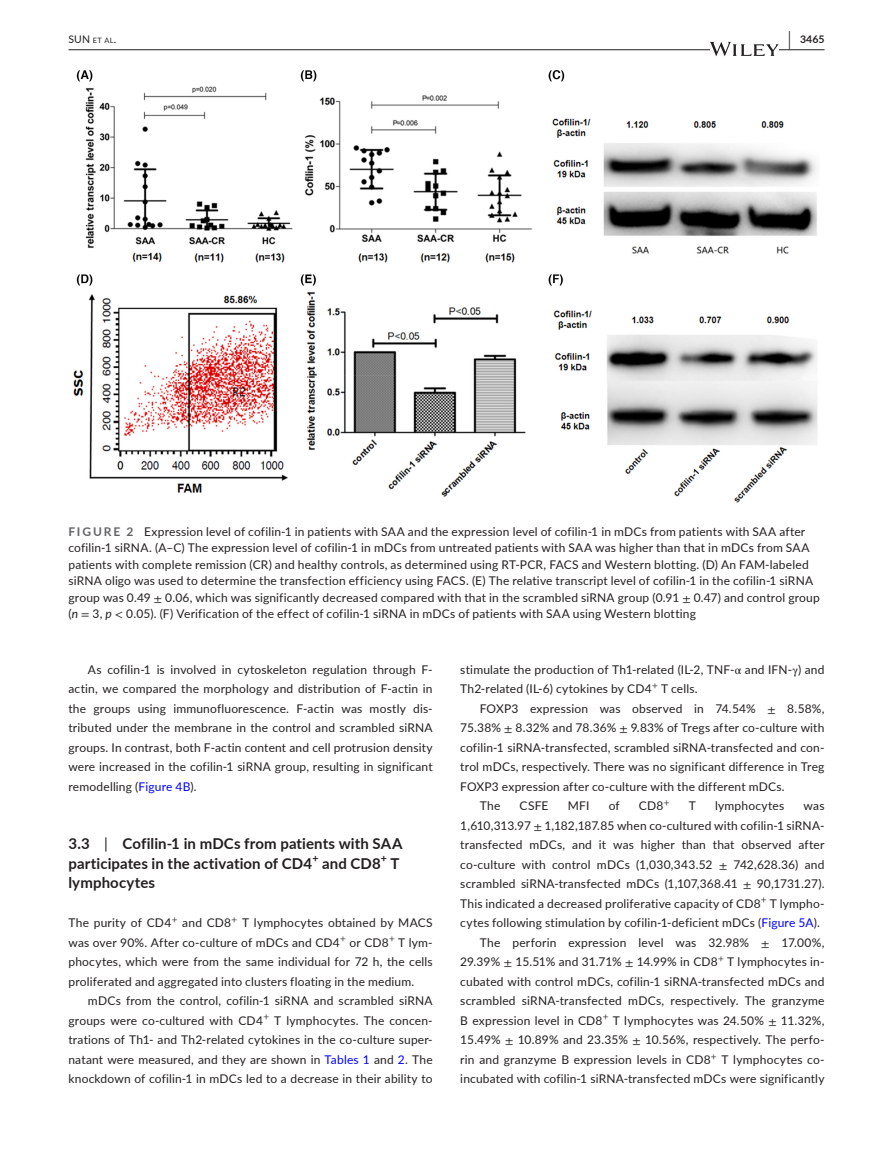
<style>
.page{position:relative;width:893px;height:1174px;background:#fff}
.page>*{position:absolute;margin:0;border:0;box-sizing:border-box;transform-origin:0 0}
.t1{font:700 15px/19.5px "Lato";letter-spacing:.005em;color:#231f20}
.t2{font:12px/19.5px "Lato";letter-spacing:.015em;color:#231f20;text-align:justify}
.t3{font:10.5px "Lato";color:#231f20}
.t4{font:700 10.5px "Lato";color:#231f20}
.t5{font:8.4px "STIX";color:#231f20}
.s1{font-size:7.35px}
.s2{font-size:19.5px}
.s3{font-weight:700;color:#636366}
.s4{font-family:"STIX"}
.s5{font-style:italic}
.s6{color:#00f}
.s7{font-weight:400}
</style>
<div class="page">
<hr style="left:68px;top:49px;width:756px;height:1px;background:#231f20">
<svg style="left:710px;top:42px;width:69px;height:14px"></svg>
<img style="left:73px;top:70px;width:745px;height:433px">
<p class="t3" style="left:68px;top:31px;width:49px">SUN <span class="s1">et al</span>.</p>
<p class="t4" style="left:789px;top:31px;width:37px"><span class="s2">|</span> 3465</p>
<p class="t2" style="left:68px;top:522px;width:753px;line-height:16.5px;text-align:left"><span class="s3">FIGURE 2</span> Expression level of cofilin-1 in patients with SAA and the expression level of cofilin-1 in mDCs from patients with SAA after cofilin-1 siRNA. (A–C) The expression level of cofilin-1 in mDCs from untreated patients with SAA was higher than that in mDCs from SAA patients with complete remission (CR) and healthy controls, as determined using RT-PCR, FACS and Western blotting. (D) An FAM-labeled siRNA oligo was used to determine the transfection efficiency using FACS. (E) The relative transcript level of cofilin-1 in the cofilin-1 siRNA group was 0.49 <span class="s4">±</span> 0.06, which was significantly decreased compared with that in the scrambled siRNA group (0.91 <span class="s4">±</span> 0.47) and control group (<span class="s5">n</span> <span class="s4">=</span> 3, <span class="s5">p</span> <span class="s4">&lt;</span> 0.05). (F) Verification of the effect of cofilin-1 siRNA in mDCs of patients with SAA using Western blotting</p>
<p class="t2" style="left:68px;top:659px;width:366px;text-indent:20px">As cofilin-1 is involved in cytoskeleton regulation through F&shy;actin, we compared the morphology and distribution of F-actin in the groups using immunofluorescence. F-actin was mostly dis&shy;tributed under the membrane in the control and scrambled siRNA groups. In contrast, both F-actin content and cell protrusion density were increased in the cofilin-1 siRNA group, resulting in significant remodelling (<span class="s6">Figure 4B</span>).</p>
<p class="t1" style="left:68px;top:833px;width:335px">3.3 <span class="s7">|</span> Cofilin-1 in mDCs from patients with SAA participates in the activation of CD4</p>
<p class="t4" style="left:312px;top:850px;width:8px">+</p>
<p class="t1" style="left:322px;top:853px;width:60px">and CD8</p>
<p class="t4" style="left:381px;top:850px;width:8px">+</p>
<p class="t1" style="left:390px;top:853px;width:10px">T</p>
<p class="t1" style="left:68px;top:872px;width:88px">lymphocytes</p>
<p class="t2" style="left:68px;top:912px;width:104px">The purity of CD4</p>
<p class="t5" style="left:172px;top:913px;width:7px">+</p>
<p class="t2" style="left:182px;top:912px;width:50px">and CD8</p>
<p class="t5" style="left:232px;top:913px;width:7px">+</p>
<p class="t2" style="left:68px;top:912px;width:366px;text-indent:174px">T lymphocytes obtained by MACS was over 90%. After co-culture of mDCs and CD4</p>
<p class="t5" style="left:340px;top:933px;width:7px">+</p>
<p class="t2" style="left:350px;top:932px;width:41px">or CD8</p>
<p class="t5" style="left:389px;top:933px;width:7px">+</p>
<p class="t2" style="left:68px;top:932px;width:366px;text-indent:330px">T lym&shy;phocytes, which were from the same individual for 72 h, the cells proliferated and aggregated into clusters floating in the medium.</p>
<p class="t2" style="left:68px;top:990px;width:366px;text-indent:20px">mDCs from the control, cofilin-1 siRNA and scrambled siRNA groups were co-cultured with CD4<sup>+</sup> T lymphocytes. The concen&shy;trations of Th1- and Th2-related cytokines in the co-culture super&shy;natant were measured, and they are shown in <span class="s6">Tables 1</span> and <span class="s6">2</span>. The knockdown of cofilin-1 in mDCs led to a decrease in their ability to</p>
<p class="t2" style="left:460px;top:659px;width:366px">stimulate the production of Th1-related (IL-2, TNF-<span class="s4">α</span> and IFN-<span class="s4">γ</span>) and<br>Th2-related (IL-6) cytokines by CD4</p>
<p class="t5" style="left:652px;top:679px;width:7px">+</p>
<p class="t2" style="left:661px;top:678px;width:38px">T cells.</p>
<p class="t2" style="left:480px;top:698px;width:346px">FOXP3 expression was observed in 74.54% <span class="s4">±</span> 8.58%,</p>
<p class="t2" style="left:460px;top:717px;width:366px">75.38% <span class="s4">±</span> 8.32% and 78.36% <span class="s4">±</span> 9.83% of Tregs after co-culture with</p>
<p class="t2" style="left:460px;top:737px;width:366px">cofilin-1 siRNA-transfected, scrambled siRNA-transfected and con-</p>
<p class="t2" style="left:460px;top:756px;width:366px">trol mDCs, respectively. There was no significant difference in Treg</p>
<p class="t2" style="left:460px;top:776px;width:326px">FOXP3 expression after co-culture with the different mDCs.</p>
<p class="t2" style="left:480px;top:795px;width:22px">The</p>
<p class="t2" style="left:520px;top:795px;width:30px">CSFE</p>
<p class="t2" style="left:568px;top:795px;width:23px">MFI</p>
<p class="t2" style="left:609px;top:795px;width:13px">of</p>
<p class="t2" style="left:639px;top:795px;width:32px">CD8<sup>+</sup></p>
<p class="t2" style="left:689px;top:795px;width:9px">T</p>
<p class="t2" style="left:715px;top:795px;width:71px">lymphocytes</p>
<p class="t2" style="left:460px;top:795px;width:366px;text-indent:343px">was 1,610,313.97 <span class="s4">±</span> 1,182,187.85 when co-cultured with cofilin-1 siRNA&shy;transfected mDCs, and it was higher than that observed after co-culture with control mDCs (1,030,343.52 <span class="s4">±</span> 742,628.36) and scrambled siRNA-transfected mDCs (1,107,368.41 <span class="s4">±</span> 90,1731.27).<br>This indicated a decreased proliferative capacity of CD8</p>
<p class="t5" style="left:761px;top:894px;width:7px">+</p>
<p class="t2" style="left:770px;top:893px;width:56px">T lympho-</p>
<p class="t2" style="left:460px;top:912px;width:361px">cytes following stimulation by cofilin-1-deficient mDCs (<span class="s6">Figure 5A</span>).</p>
<p class="t2" style="left:480px;top:932px;width:346px">The perforin expression level was 32.98% <span class="s4">±</span> 17.00%,</p>
<p class="t2" style="left:460px;top:951px;width:259px">29.39% <span class="s4">±</span> 15.51% and 31.71% <span class="s4">±</span> 14.99% in CD8</p>
<p class="t5" style="left:718px;top:952px;width:7px">+</p>
<p class="t2" style="left:460px;top:951px;width:366px;text-indent:267px">T lymphocytes in&shy;cubated with control mDCs, cofilin-1 siRNA-transfected mDCs and scrambled siRNA-transfected mDCs, respectively. The granzyme B expression level in CD8<sup>+</sup> T lymphocytes was 24.50% <span class="s4">±</span> 11.32%, 15.49% <span class="s4">±</span> 10.89% and 23.35% <span class="s4">±</span> 10.56%, respectively. The perfo&shy;rin and granzyme B expression levels in CD8<sup>+</sup> T lymphocytes co&shy;incubated with cofilin-1 siRNA-transfected mDCs were significantly</p>
</div>
